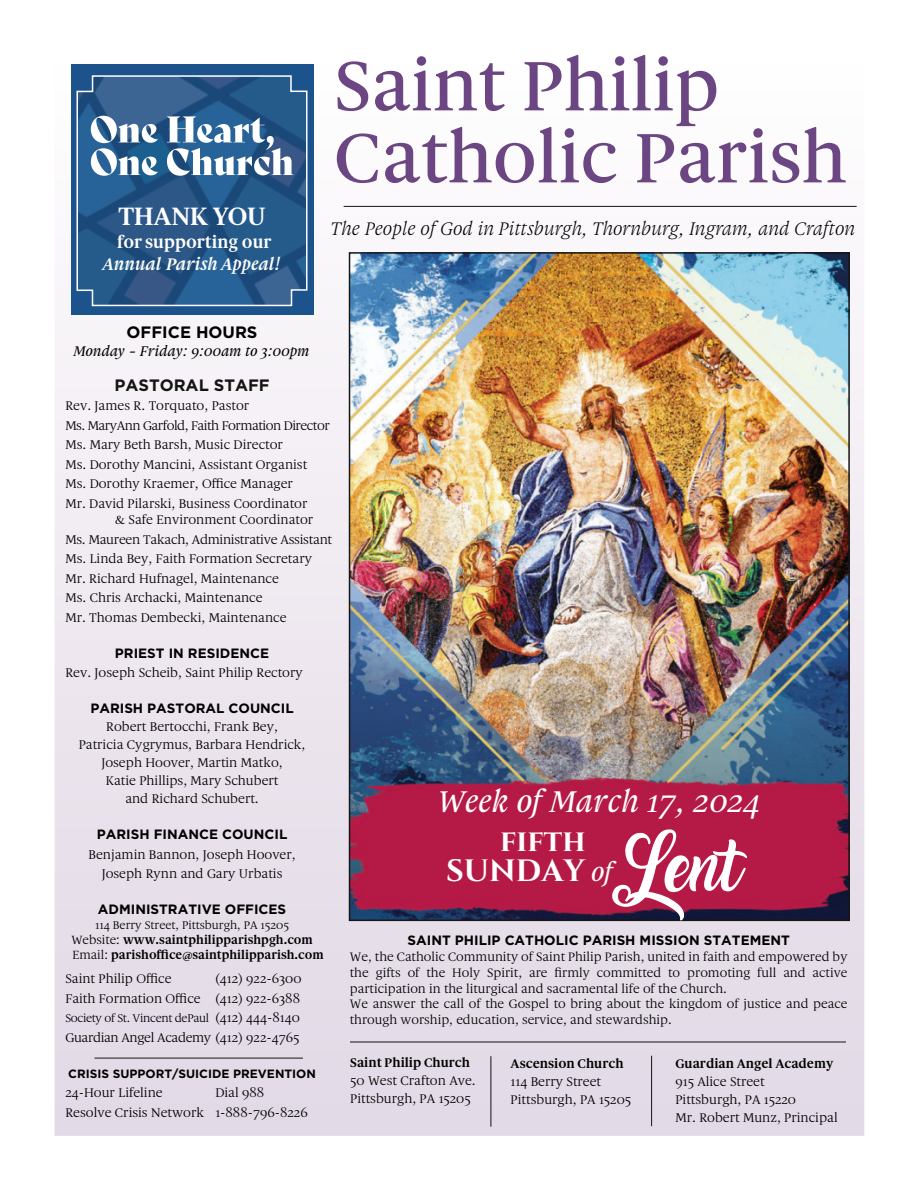
<style>
.page{position:relative;width:918px;height:1188px;background:#fff}
.page>*{position:absolute;margin:0;border:0;box-sizing:border-box;transform-origin:0 0}
.t1{font:500 75px/72px "Gauthier FY";color:#6c4583}
.t2{font:italic 500 32.1px "Gauthier FY";color:#fff}
.t3{font:700 30.9px/30px "Cinzel";color:#fff}
.t4{font:700 27px "Gauthier FY";color:#fff}
.t5{font:italic 19.5px "Gauthier FY";color:#000}
.t6{font:italic 700 18px "Gauthier FY";color:#fff}
.t7{font:700 18px "Gauthier FY";color:#fff}
.t8{font:700 16.5px "Gotham";color:#141414}
.t9{font:700 16.5px "Gotham";color:#000}
.t10{font:italic 500 15px "Gauthier FY";color:#000}
.t11{font:13.5px/19.5px "Gauthier FY";color:#000}
.t12{font:700 13.5px "Gotham";color:#000}
.t13{font:700 13.5px "Gauthier FY";color:#000}
.t14{font:13.5px "Gauthier FY";letter-spacing:-.025em;color:#000}
.t15{font:13.2px/15.8px "Gauthier FY";color:#000}
.t16{font:700 12.75px/15.3px "Gauthier FY";color:#000}
.t17{font:12px "Gauthier FY";letter-spacing:-.025em;color:#000}
.t18{font:12px "Gauthier FY";color:#000}
.t19{font:700 12px "Gotham";color:#000}
.s1{font-weight:400}
.s2{font-size:13.5px}
.s3{font-family:"Gauthier FY";font-weight:500;font-style:italic;font-size:27.3px}
</style>
<div class="page">
<div style="left:55px;top:57px;width:809px;height:1079px;background:linear-gradient(to bottom,#f9f8f9,#ded4e2)"></div>
<div style="left:71px;top:65px;width:243px;height:250px;background:#1d538c"></div>
<svg style="left:76px;top:75px;width:232px;height:232px"></svg>
<hr style="left:344px;top:206px;width:513px;height:1px;background:#141414">
<img style="left:352px;top:255px;width:495px;height:663px">
<hr style="left:491px;top:1056px;width:1px;height:71px;background:#141414">
<hr style="left:350px;top:1042px;width:496px;height:1px;background:#141414">
<hr style="left:651px;top:1056px;width:1px;height:70px;background:#141414">
<hr style="left:94px;top:1058px;width:209px;height:1px;background:#151515">
<svg style="left:610px;top:829px;width:137px;height:92px"></svg>
<svg style="left:91px;top:116px;width:202px;height:60px"></svg>
<h3 class="t4" style="left:118px;top:200px;width:149px">THANK YOU</h3>
<h3 class="t7" style="left:117px;top:231px;width:156px">for supporting our</h3>
<h3 class="t6" style="left:103px;top:253px;width:179px">Annual Parish Appeal!</h3>
<h1 class="t1" style="left:334px;top:49px;width:514px">Saint Philip<br>Catholic Parish</h1>
<h3 class="t5" style="left:331px;top:216px;width:526px">The People of God in Pittsburgh, Thornburg, Ingram, and Crafton</h3>
<p class="t9" style="left:127px;top:322px;width:132px">OFFICE HOURS</p>
<p class="t10" style="left:74px;top:342px;width:237px">Monday – Friday: 9:00am to 3:00pm</p>
<p class="t8" style="left:114px;top:374px;width:157px">PASTORAL STAFF</p>
<p class="t11" style="left:65px;top:396px;width:266px">Rev. James R. Torquato, Pastor<br>Ms. MaryAnn Garfold, Faith Formation Director Ms. Mary Beth Barsh, Music Director<br>Ms. Dorothy Mancini, Assistant Organist Ms. Dorothy Kraemer, Office Manager<br>Mr. David Pilarski, Business Coordinator</p>
<p class="t11" style="left:65px;top:510px;width:268px;text-indent:49px">&amp; Safe Environment Coordinator Ms. Maureen Takach, Administrative Assistant Ms. Linda Bey, Faith Formation Secretary Mr. Richard Hufnagel, Maintenance<br>Ms. Chris Archacki, Maintenance<br>Mr. Thomas Dembecki, Maintenance</p>
<p class="t12" style="left:115px;top:644px;width:156px">PRIEST IN RESIDENCE</p>
<p class="t11" style="left:65px;top:663px;width:239px">Rev. Joseph Scheib, Saint Philip Rectory</p>
<p class="t12" style="left:90px;top:699px;width:205px">PARISH PASTORAL COUNCIL</p>
<p class="t11" style="left:79px;top:718px;width:228px;line-height:18px;text-align:center">Robert Bertocchi, Frank Bey,<br>Patricia Cygrymus, Barbara Hendrick,<br>Joseph Hoover, Martin Matko,<br>Katie Phillips, Mary Schubert<br>and Richard Schubert.</p>
<p class="t12" style="left:97px;top:825px;width:192px">PARISH FINANCE COUNCIL</p>
<p class="t11" style="left:89px;top:844px;width:209px;text-align:center">Benjamin Bannon, Joseph Hoover,<br>Joseph Rynn and Gary Urbatis</p>
<p class="t12" style="left:98px;top:900px;width:190px">ADMINISTRATIVE OFFICES</p>
<p class="t18" style="left:95px;top:917px;width:195px">114 Berry Street, Pittsburgh, PA 15205</p>
<p class="t16" style="left:71px;top:932px;width:254px"><span class="s1">Website:</span> www.saintphilipparishpgh.com<br><span class="s1">Email:</span> parishoffice@saintphilipparish.com</p>
<p class="t11" style="left:65px;top:969px;width:108px">Saint Philip Office</p>
<p class="t11" style="left:65px;top:969px;width:238px;text-align:right">(412) 922-6300<br>Faith Formation Office (412) 922-6388</p>
<p class="t17" style="left:65px;top:1011px;width:236px">Society of St. Vincent dePaul <span class="s2">(412) 444-8140</span></p>
<p class="t14" style="left:65px;top:1029px;width:235px">Guardian Angel Academy (412) 922-4765</p>
<p class="t19" style="left:68px;top:1065px;width:249px">CRISIS SUPPORT/SUICIDE PREVENTION</p>
<p class="t11" style="left:65px;top:1083px;width:99px">24-Hour Lifeline</p>
<p class="t11" style="left:65px;top:1083px;width:244px;text-indent:150px">Dial 988<br>Resolve Crisis Network 1-888-796-8226</p>
<h2 class="t2" style="left:439px;top:781px;width:324px">Week of March 17, 2024</h2>
<h3 class="t3" style="left:446px;top:827px;width:169px;text-indent:54px">fifth<br>SUNDAY <span class="s3">of</span></h3>
<p class="t12" style="left:408px;top:932px;width:384px">SAINT PHILIP CATHOLIC PARISH MISSION STATEMENT</p>
<p class="t15" style="left:350px;top:949px;width:499px">We, the Catholic Community of Saint Philip Parish, united in faith and empowered by the gifts of the Holy Spirit, are firmly committed to promoting full and active participation in the liturgical and sacramental life of the Church.<br>We answer the call of the Gospel to bring about the kingdom of justice and peace through worship, education, service, and stewardship.</p>
<p class="t13" style="left:350px;top:1055px;width:121px">Saint Philip Church</p>
<p class="t11" style="left:350px;top:1072px;width:127px;line-height:18px">50 West Crafton Ave.<br>Pittsburgh, PA 15205</p>
<p class="t13" style="left:511px;top:1055px;width:114px">Ascension Church</p>
<p class="t11" style="left:511px;top:1073px;width:122px;line-height:18px">114 Berry Street<br>Pittsburgh, PA 15205</p>
<p class="t13" style="left:675px;top:1055px;width:159px">Guardian Angel Academy</p>
<p class="t11" style="left:675px;top:1073px;width:164px;line-height:18px">915 Alice Street<br>Pittsburgh, PA 15220<br>Mr. Robert Munz, Principal</p>
</div>
